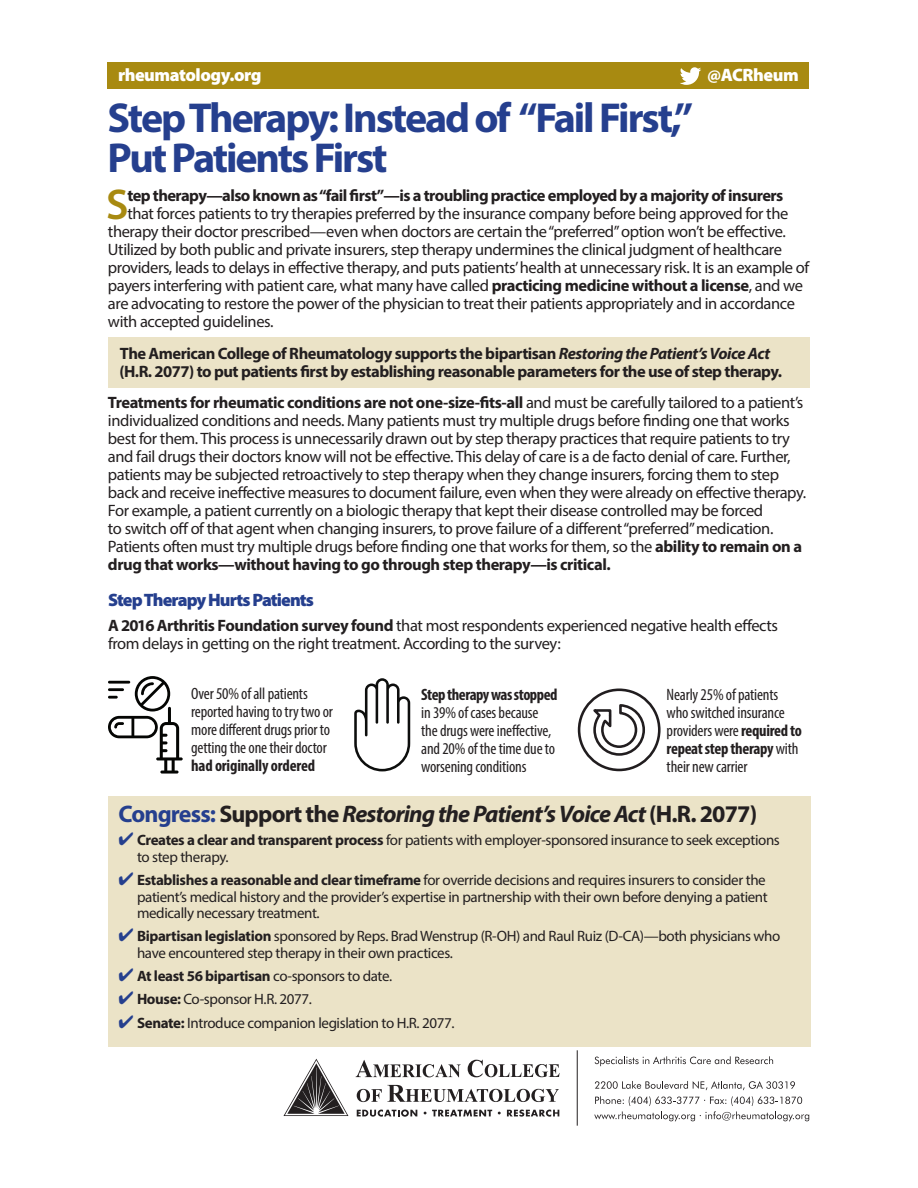
<style>
.page{position:relative;width:918px;height:1188px;background:#fff}
.page>*{position:absolute;margin:0;border:0;box-sizing:border-box;transform-origin:0 0}
.t1{font:600 43.2px "Myriad Pro";color:#a88a11}
.t2{font:700 42px/40.5px "Myriad Pro";letter-spacing:-.05em;color:#253f8e}
.t3{font:italic 700 24px "Myriad Pro";letter-spacing:-.035em;color:#231f20}
.t4{font:900 18px "Myriad Pro";letter-spacing:-.025em;color:#fff}
.t5{font:900 18px "Myriad Pro";letter-spacing:-.05em;color:#253f8e}
.t6{font:16.5px/18px "Myriad Pro";letter-spacing:-.025em;color:#231f20}
.t7{font:condensed 16.5px/18px "Myriad Pro";letter-spacing:-.01em;color:#231f20}
.t8{font:700 16.5px/18px "Myriad Pro";letter-spacing:-.03em;color:#231f20}
.t9{font:700 condensed 16.5px "Myriad Pro";letter-spacing:-.02em;color:#231f20}
.t10{font:15px/16.5px "Myriad Pro";letter-spacing:-.025em;color:#231f20}
.t11{font:700 15px "Myriad Pro";letter-spacing:-.025em;color:#231f20}
.s1{font-weight:700}
.s2{font-style:italic}
.s3{font-style:normal;color:#253f8e}
.s4{font-style:normal}
.s5{color:#253f8e}
.s6{font-weight:400}
</style>
<div class="page">
<div style="left:109px;top:338px;width:701px;height:50px;background:#ebe3c7"></div>
<div style="left:107px;top:62px;width:702px;height:27px;background:#a88a11"></div>
<svg style="left:680px;top:67px;width:21px;height:18px"></svg>
<div style="left:108px;top:796px;width:703px;height:251px;background:#ebe3c7"></div>
<hr style="left:577px;top:1050px;width:1px;height:76px;background:#231f20">
<svg style="left:595px;top:1056px;width:178px;height:10px"></svg>
<svg style="left:595px;top:1081px;width:200px;height:9px"></svg>
<svg style="left:594px;top:1096px;width:215px;height:25px"></svg>
<svg style="left:356px;top:1060px;width:105px;height:17px"></svg>
<svg style="left:468px;top:1060px;width:92px;height:17px"></svg>
<svg style="left:357px;top:1085px;width:202px;height:17px"></svg>
<svg style="left:357px;top:1110px;width:60px;height:7px"></svg>
<svg style="left:424px;top:1110px;width:68px;height:6px"></svg>
<svg style="left:507px;top:1110px;width:52px;height:7px"></svg>
<svg style="left:283px;top:1059px;width:65px;height:57px"></svg>
<svg style="left:108px;top:676px;width:75px;height:98px"></svg>
<svg style="left:354px;top:678px;width:56px;height:93px"></svg>
<div style="left:578px;top:689px;width:83px;height:82px;border:3px solid #211d1f;border-radius:50%"></div>
<svg style="left:588px;top:703px;width:57px;height:54px"></svg>
<p class="t4" style="left:118px;top:63px;width:145px">rheumatology.org</p>
<p class="t4" style="left:707px;top:63px;width:93px">@ACRheum</p>
<h2 class="t2" style="left:108px;top:96px;width:587px">Step Therapy: Instead of “Fail First,”<br>Put Patients First</h2>
<h1 class="t1" style="left:106px;top:177px;width:24px">S</h1>
<p class="t8" style="left:127px;top:186px;width:657px">tep therapy—also known as “fail first”—is a troubling practice employed by a majority of insurers</p>
<p class="t6" style="left:108px;top:205px;width:703px;text-indent:19px">that forces patients to try therapies preferred by the insurance company before being approved for the therapy their doctor prescribed—even when doctors are certain the “preferred” option won’t be effective.<br>Utilized by both public and private insurers, step therapy undermines the clinical judgment of healthcare providers, leads to delays in effective therapy, and puts patients’ health at unnecessary risk. It is an example of payers interfering with patient care, what many have called <span class="s1">practicing medicine without a license</span>, and we are advocating to restore the power of the physician to treat their patients appropriately and in accordance with accepted guidelines.</p>
<p class="t8" style="left:119px;top:344px;width:664px">The American College of Rheumatology supports the bipartisan <span class="s2">Restoring the Patient’s Voice Act </span>(H.R. 2077) to put patients first by establishing reasonable parameters for the use of step therapy.</p>
<p class="t6" style="left:108px;top:394px;width:700px"><span class="s1">Treatments for rheumatic conditions are not one-size-fits-all</span> and must be carefully tailored to a patient’s individualized conditions and needs. Many patients must try multiple drugs before finding one that works best for them. This process is unnecessarily drawn out by step therapy practices that require patients to try and fail drugs their doctors know will not be effective. This delay of care is a de facto denial of care. Further, patients may be subjected retroactively to step therapy when they change insurers, forcing them to step back and receive ineffective measures to document failure, even when they were already on effective therapy.<br>For example, a patient currently on a biologic therapy that kept their disease controlled may be forced<br>to switch off of that agent when changing insurers, to prove failure of a different “preferred” medication.<br>Patients often must try multiple drugs before finding one that works for them, so the <span class="s1">ability to remain on a drug that works—without having to go through step therapy—is critical.</span></p>
<p class="t5" style="left:108px;top:588px;width:207px">Step Therapy Hurts Patients</p>
<p class="t6" style="left:108px;top:616px;width:672px"><span class="s1">A 2016 Arthritis Foundation survey found</span> that most respondents experienced negative health effects from delays in getting on the right treatment. According to the survey:</p>
<p class="t7" style="left:191px;top:685px;width:143px">Over 50% of all patients reported having to try two or more different drugs prior to getting the one their doctor</p>
<p class="t9" style="left:191px;top:755px;width:126px">had originally ordered</p>
<p class="t7" style="left:667px;top:686px;width:137px">Nearly 25% of patients who switched insurance providers were <span class="s1">required to repeat step therapy</span> with their new carrier</p>
<p class="t9" style="left:421px;top:685px;width:138px">Step therapy was stopped</p>
<p class="t7" style="left:421px;top:704px;width:135px">in 39% of cases because the drugs were ineffective, and 20% of the time due to worsening conditions</p>
<h3 class="t3" style="left:118px;top:798px;width:640px"><span class="s3">Congress:</span> <span class="s4">Support the</span> Restoring the Patient’s Voice Act <span class="s4">(H.R. 2077)</span></h3>
<p class="t10" style="left:137px;top:832px;width:644px;text-indent:-19px"><span class="s5">✔</span> <span class="s1">Creates a clear and transparent process</span> for patients with employer-sponsored insurance to seek exceptions to step therapy.</p>
<p class="t10" style="left:137px;top:872px;width:632px;text-indent:-19px"><span class="s5">✔</span> <span class="s1">Establishes a reasonable and clear timeframe</span> for override decisions and requires insurers to consider the patient’s medical history and the provider’s expertise in partnership with their own before denying a patient medically necessary treatment.</p>
<p class="t10" style="left:137px;top:928px;width:645px;text-indent:-19px"><span class="s5">✔</span> <span class="s1">Bipartisan legislation</span> sponsored by Reps. Brad Wenstrup (R-OH) and Raul Ruiz (D-CA)—both physicians who have encountered step therapy in their own practices.</p>
<p class="t11" style="left:118px;top:966px;width:275px"><span class="s5">✔</span> At least 56 bipartisan <span class="s6">co-sponsors to date.</span></p>
<p class="t10" style="left:118px;top:991px;width:195px"><span class="s5">✔</span> <span class="s1">House:</span> Co-sponsor H.R. 2077.</p>
<p class="t10" style="left:118px;top:1014px;width:338px"><span class="s5">✔</span> <span class="s1">Senate:</span> Introduce companion legislation to H.R. 2077.</p>
</div>
